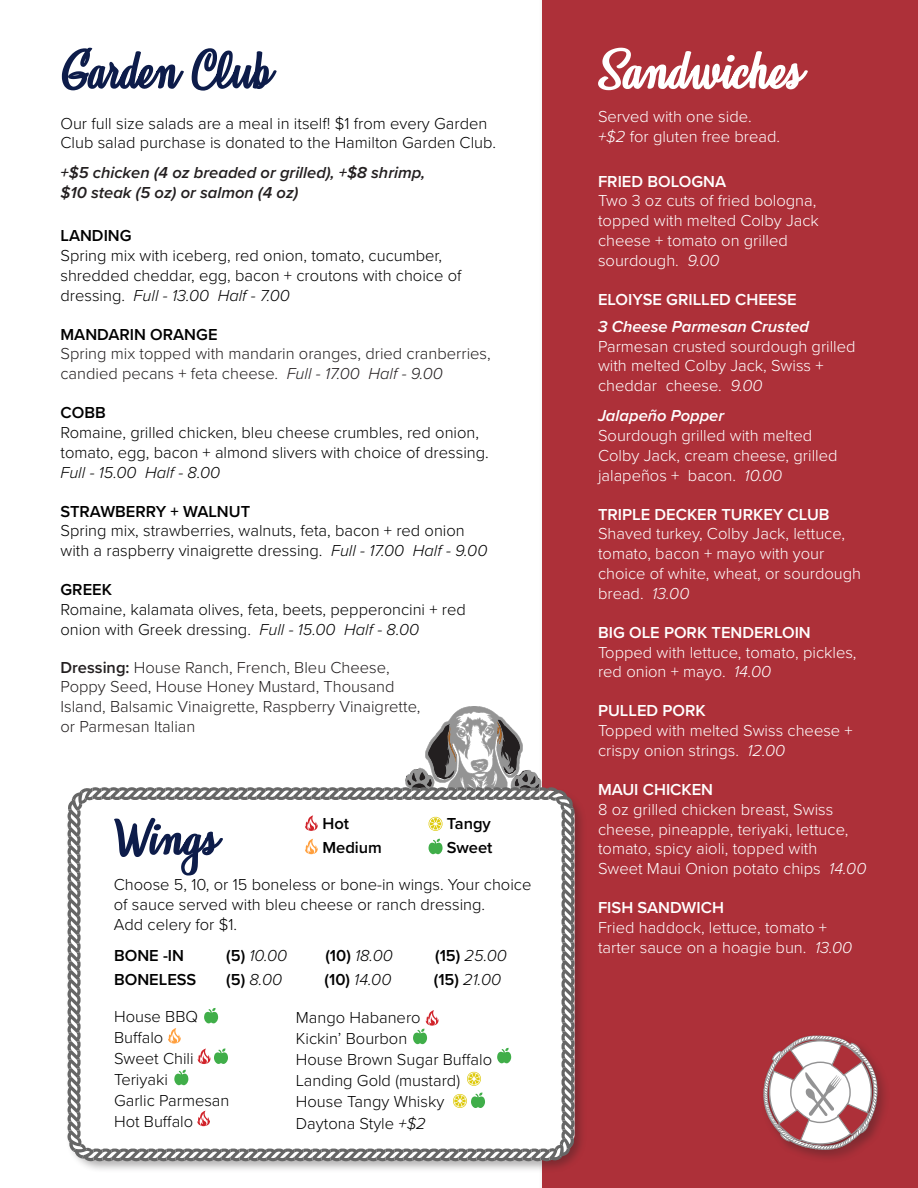
<style>
.page{position:relative;width:918px;height:1188px;background:#fff}
.page>*{position:absolute;margin:0;border:0;box-sizing:border-box;transform-origin:0 0}
.t1{font:300 16.5px/19.8px "Proxima Nova";color:#000}
.t2{font:300 16.5px/19.8px "Proxima Nova";color:#fff}
.t3{font:300 16.5px/19.8px "Proxima Nova";color:#231f20}
.t4{font:600 16.5px "Proxima Nova";color:#fff}
.t5{font:600 16.5px/24px "Proxima Nova";color:#000}
.t6{font:italic 600 16.5px/19.8px "Proxima Nova";color:#231f20}
.t7{font:italic 300 16.5px "Proxima Nova";color:#000}
.t8{font:italic 600 16.5px "Proxima Nova";color:#fff}
.s1{font-style:italic}
.s2{font-weight:600}
.s3{font-weight:600;font-style:normal}
.s4{font-weight:600;font-style:italic}
</style>
<div class="page">
<div style="left:542px;top:0;width:376px;height:1188px;background:#ad3039"></div>
<svg style="left:62px;top:48px;width:215px;height:43px"></svg>
<div style="left:66px;top:787px;width:522px;height:386px;background:#231f20;opacity:.35"></div>
<img style="left:451px;top:707px;width:50px;height:10px">
<svg style="left:67px;top:717px;width:508px;height:445px"></svg>
<svg style="left:598px;top:48px;width:210px;height:42px"></svg>
<div style="left:760px;top:1032px;width:130px;height:131px;background:#231f20;opacity:.35"></div>
<svg style="left:761px;top:1032px;width:119px;height:122px"></svg>
<p class="t1" style="left:60px;top:112px;width:437px">Our full size salads are a meal in itself! $1 from every Garden<br>Club salad purchase is donated to the Hamilton Garden Club.</p>
<p class="t6" style="left:60px;top:163px;width:366px">+$5 chicken (4 oz breaded or grilled), +$8 shrimp, $10 steak (5 oz) or salmon (4 oz)</p>
<p class="t5" style="left:60px;top:223px;width:73px">LANDING</p>
<p class="t1" style="left:60px;top:245px;width:402px">Spring mix with iceberg, red onion, tomato, cucumber, shredded cheddar, egg, bacon + croutons with choice of dressing. <span class="s1">Full - 13.00 Half - 7.00</span></p>
<p class="t5" style="left:60px;top:322px;width:159px">MANDARIN ORANGE</p>
<p class="t3" style="left:60px;top:343px;width:432px">Spring mix topped with mandarin oranges, dried cranberries, candied pecans + feta cheese. <span class="s1">Full - 17.00 Half - 9.00</span></p>
<p class="t5" style="left:60px;top:400px;width:47px">COBB</p>
<p class="t1" style="left:60px;top:422px;width:430px">Romaine, grilled chicken, bleu cheese crumbles, red onion, tomato, egg, bacon + almond slivers with choice of dressing.<br><span class="s1">Full - 15.00 Half - 8.00</span></p>
<p class="t5" style="left:60px;top:499px;width:191px">STRAWBERRY + WALNUT</p>
<p class="t1" style="left:60px;top:520px;width:428px">Spring mix, strawberries, walnuts, feta, bacon + red onion with a raspberry vinaigrette dressing. <span class="s1">Full - 17.00 Half - 9.00</span></p>
<p class="t5" style="left:60px;top:577px;width:53px">GREEK</p>
<p class="t1" style="left:60px;top:599px;width:407px">Romaine, kalamata olives, feta, beets, pepperoncini + red onion with Greek dressing. <span class="s1">Full - 15.00 Half - 8.00</span></p>
<p class="t3" style="left:60px;top:656px;width:362px"><span class="s2">Dressing:</span> House Ranch, French, Bleu Cheese, Poppy Seed, House Honey Mustard, Thousand Island, Balsamic Vinaigrette, Raspberry Vinaigrette, or Parmesan Italian</p>
<p class="t5" style="left:322px;top:812px;width:28px">Hot</p>
<p class="t5" style="left:322px;top:836px;width:61px">Medium</p>
<p class="t5" style="left:447px;top:812px;width:47px">Tangy<br>Sweet</p>
<p class="t1" style="left:114px;top:874px;width:419px">Choose 5, 10, or 15 boneless or bone-in wings. Your choice of sauce served with bleu cheese or ranch dressing.</p>
<p class="t1" style="left:114px;top:914px;width:125px">Add celery for $1.</p>
<p class="t5" style="left:114px;top:943px;width:72px">BONE -IN</p>
<p class="t7" style="left:226px;top:943px;width:62px"><span class="s3">(5)</span> 10.00</p>
<p class="t7" style="left:325px;top:943px;width:69px"><span class="s3">(10)</span> 18.00</p>
<p class="t7" style="left:435px;top:943px;width:73px"><span class="s3">(15)</span> 25.00</p>
<p class="t5" style="left:114px;top:967px;width:84px">BONELESS</p>
<p class="t7" style="left:226px;top:967px;width:57px"><span class="s3">(5)</span> 8.00</p>
<p class="t7" style="left:325px;top:967px;width:68px"><span class="s3">(10)</span> 14.00</p>
<p class="t7" style="left:434px;top:967px;width:69px"><span class="s3">(15)</span> 21.00</p>
<p class="t1" style="left:114px;top:1006px;width:86px">House BBQ</p>
<p class="t1" style="left:114px;top:1027px;width:51px">Buffalo</p>
<p class="t1" style="left:114px;top:1048px;width:81px">Sweet Chili</p>
<p class="t1" style="left:114px;top:1069px;width:55px">Teriyaki</p>
<p class="t1" style="left:114px;top:1090px;width:117px">Garlic Parmesan</p>
<p class="t1" style="left:114px;top:1111px;width:81px">Hot Buffalo</p>
<p class="t1" style="left:296px;top:1006px;width:198px;line-height:21.1px">Mango Habanero<br>Kickin’ Bourbon<br>House Brown Sugar Buffalo<br>Landing Gold (mustard)<br>House Tangy Whisky<br>Daytona Style <span class="s1">+$2</span></p>
<p class="t2" style="left:598px;top:106px;width:184px">Served with one side. <span class="s1">+$2</span> for gluten free bread.</p>
<p class="t4" style="left:598px;top:169px;width:130px">FRIED BOLOGNA</p>
<p class="t2" style="left:598px;top:190px;width:222px">Two 3 oz cuts of fried bologna, topped with melted Colby Jack cheese + tomato on grilled sourdough. <span class="s1">9.00</span></p>
<p class="t4" style="left:598px;top:287px;width:200px">ELOIYSE GRILLED CHEESE</p>
<p class="t8" style="left:598px;top:314px;width:213px">3 Cheese Parmesan Crusted</p>
<p class="t2" style="left:598px;top:335px;width:259px">Parmesan crusted sourdough grilled with melted Colby Jack, Swiss + cheddar cheese. <span class="s1">9.00</span></p>
<p class="t2" style="left:598px;top:405px;width:241px"><span class="s4">Jalapeño Popper<br></span>Sourdough grilled with melted<br>Colby Jack, cream cheese, grilled jalapeños + bacon. <span class="s1">10.00</span></p>
<p class="t4" style="left:598px;top:502px;width:233px">TRIPLE DECKER TURKEY CLUB</p>
<p class="t2" style="left:598px;top:523px;width:265px">Shaved turkey, Colby Jack, lettuce, tomato, bacon + mayo with your choice of white, wheat, or sourdough bread. <span class="s1">13.00</span></p>
<p class="t4" style="left:598px;top:620px;width:214px">BIG OLE PORK TENDERLOIN</p>
<p class="t2" style="left:598px;top:641px;width:260px">Topped with lettuce, tomato, pickles, red onion + mayo. <span class="s1">14.00</span></p>
<p class="t4" style="left:598px;top:699px;width:109px">PULLED PORK</p>
<p class="t2" style="left:598px;top:720px;width:256px">Topped with melted Swiss cheese + crispy onion strings. <span class="s1">12.00</span></p>
<p class="t4" style="left:598px;top:777px;width:117px">MAUI CHICKEN</p>
<p class="t2" style="left:598px;top:798px;width:270px">8 oz grilled chicken breast, Swiss cheese, pineapple, teriyaki, lettuce, tomato, spicy aioli, topped with<br>Sweet Maui Onion potato chips <span class="s1">14.00</span></p>
<p class="t4" style="left:598px;top:895px;width:127px">FISH SANDWICH</p>
<p class="t2" style="left:598px;top:917px;width:256px">Fried haddock, lettuce, tomato + tarter sauce on a hoagie bun. <span class="s1">13.00</span></p>
</div>
